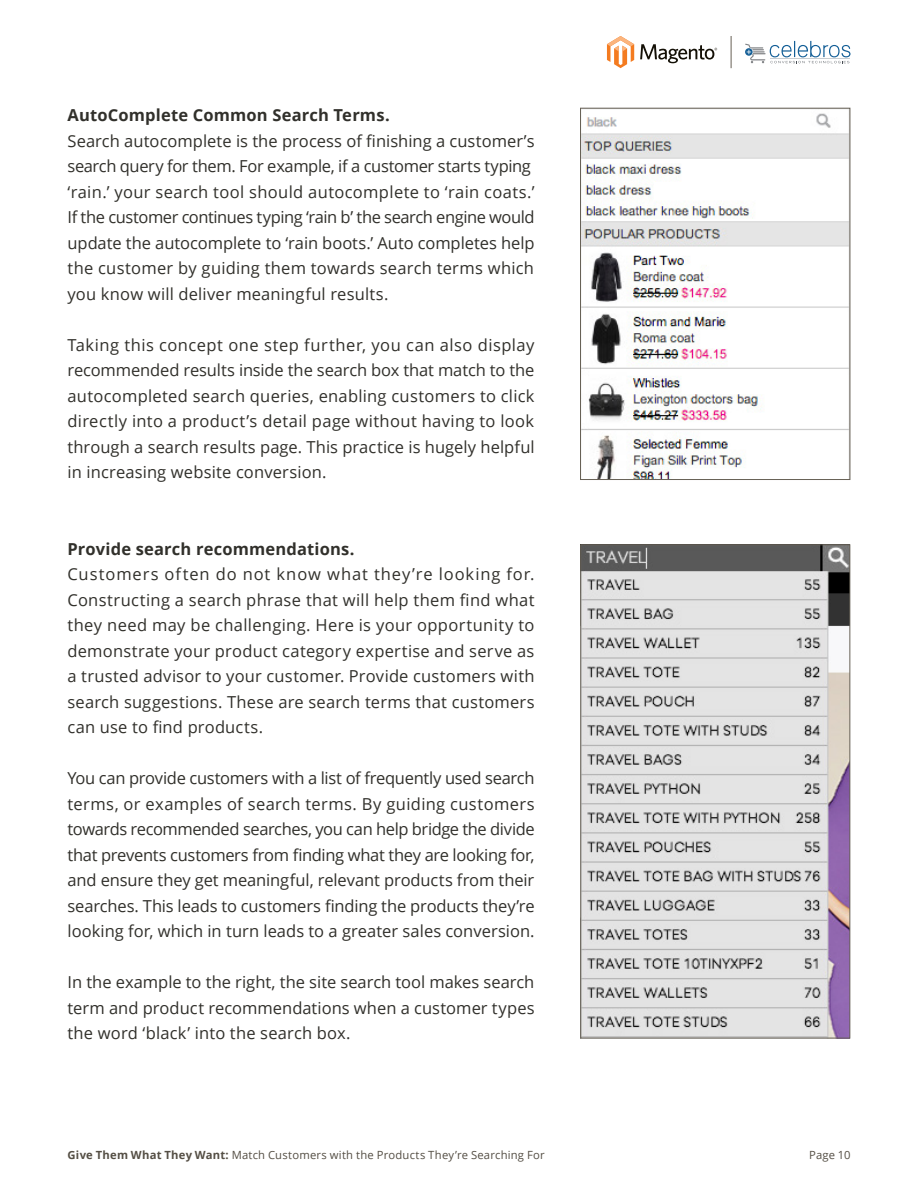
<style>
.page{position:relative;width:918px;height:1188px;background:#fff}
.page>*{position:absolute;margin:0;border:0;box-sizing:border-box;transform-origin:0 0}
.t1{font:16.5px/25.5px "Open Sans";letter-spacing:.005em;color:#31302b;text-align:justify}
.t2{font:700 16.5px "Open Sans";letter-spacing:.01em;color:#31302b}
.t3{font:11.25px "Open Sans";letter-spacing:.02em;color:#544e44}
.s1{font-weight:700}
</style>
<div class="page">
<hr style="left:731px;top:36px;width:1px;height:32px;background:#676156">
<svg style="left:607px;top:36px;width:27px;height:32px"></svg>
<svg style="left:640px;top:44px;width:77px;height:19px"></svg>
<svg style="left:745px;top:41px;width:106px;height:22px"></svg>
<img style="left:583px;top:547px;width:265px;height:489px">
<div style="left:581px;top:545px;width:269px;height:493px;border:1px solid #676156"></div>
<img style="left:582px;top:113px;width:266px;height:365px">
<div style="left:580px;top:108px;width:270px;height:372px;border:1px solid #676156"></div>
<p class="t2" style="left:68px;top:104px;width:324px">AutoComplete Common Search Terms.</p>
<p class="t1" style="left:68px;top:128px;width:469px;text-align:left">Search autocomplete is the process of finishing a customer’s search query for them. For example, if a customer starts typing ‘rain.’ your search tool should autocomplete to ‘rain coats.’ If the customer continues typing ‘rain b’ the search engine would update the autocomplete to ‘rain boots.’ Auto completes help the customer by guiding them towards search terms which you know will deliver meaningful results.</p>
<p class="t1" style="left:68px;top:332px;width:469px">Taking this concept one step further, you can also display recommended results inside the search box that match to the autocompleted search queries, enabling customers to click directly into a product’s detail page without having to look through a search results page. This practice is hugely helpful in increasing website conversion.</p>
<p class="t2" style="left:68px;top:537px;width:289px">Provide search recommendations.</p>
<p class="t1" style="left:68px;top:561px;width:469px">Customers often do not know what they’re looking for.<br>Constructing a search phrase that will help them find what they need may be challenging. Here is your opportunity to demonstrate your product category expertise and serve as a trusted advisor to your customer. Provide customers with search suggestions. These are search terms that customers can use to find products.</p>
<p class="t1" style="left:68px;top:765px;width:469px">You can provide customers with a list of frequently used search terms, or examples of search terms. By guiding customers towards recommended searches, you can help bridge the divide that prevents customers from finding what they are looking for, and ensure they get meaningful, relevant products from their searches. This leads to customers finding the products they’re looking for, which in turn leads to a greater sales conversion.</p>
<p class="t1" style="left:68px;top:969px;width:469px">In the example to the right, the site search tool makes search term and product recommendations when a customer types the word ‘black’ into the search box.</p>
<p class="t3" style="left:68px;top:1147px;width:479px"><span class="s1">Give Them What They Want:</span> Match Customers with the Products They’re Searching For</p>
<p class="t3" style="left:809px;top:1147px;width:43px">Page 10</p>
</div>
